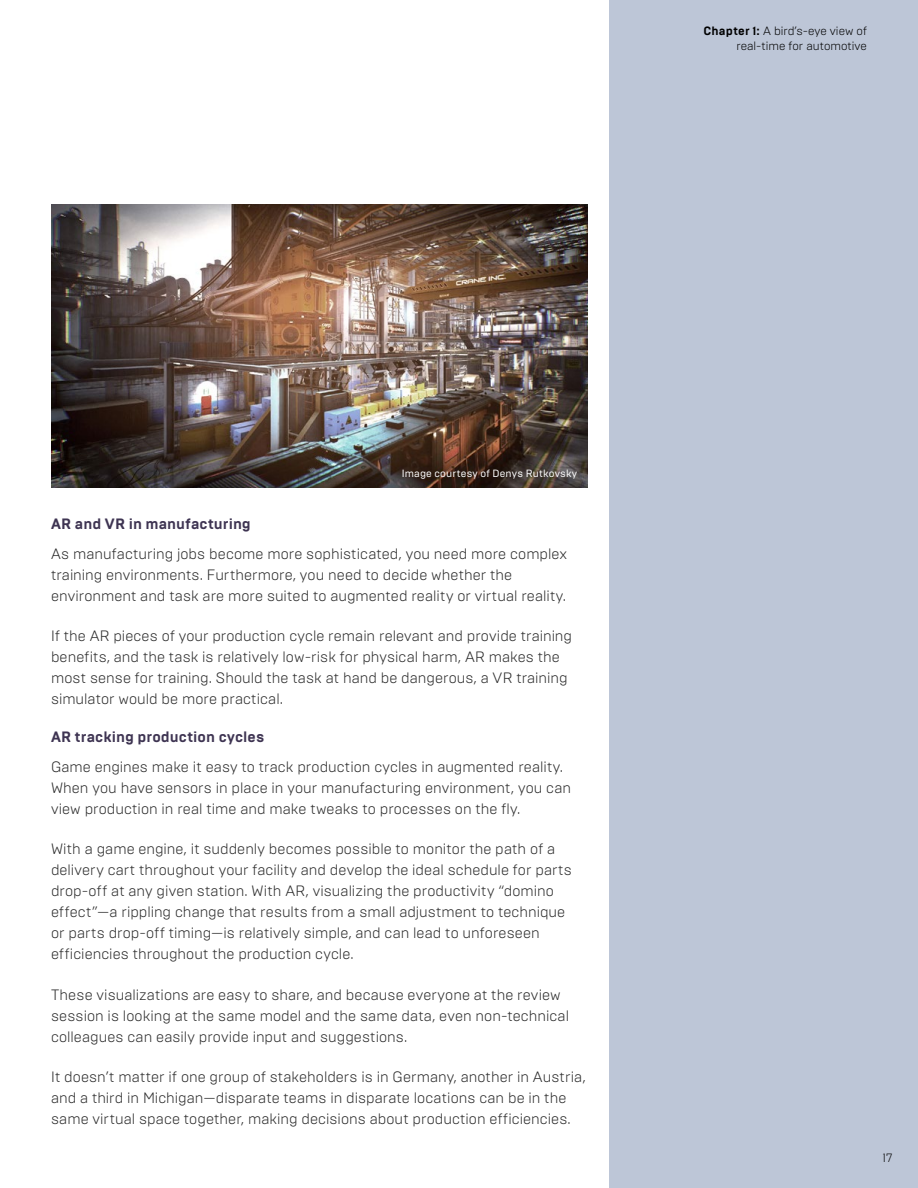
<style>
.page{position:relative;width:918px;height:1188px;background:#fff}
.page>*{position:absolute;margin:0;border:0;box-sizing:border-box;transform-origin:0 0}
.t1{font:300 15px/21px "Brutal Type";letter-spacing:.005em;color:#292929}
.t2{font:700 15px "Brutal Type";letter-spacing:.005em;color:#3e3452}
.t3{font:300 12px/14.4px "Brutal Type";color:#000;text-align:right}
.t4{font:10.5px "Brutal Type";letter-spacing:.02em;color:#fff}
.s1{font-weight:700}
</style>
<div class="page">
<div style="left:609px;top:0;width:309px;height:1188px;background:#bdc6d7"></div>
<img style="left:51px;top:204px;width:537px;height:284px">
<p class="t3" style="left:703px;top:24px;width:165px"><span class="s1">Chapter 1:</span> A bird’s-eye view of real-time for automotive</p>
<p class="t4" style="left:402px;top:467px;width:177px">Image courtesy of Denys Rutkovsky</p>
<p class="t2" style="left:51px;top:514px;width:201px">AR and VR in manufacturing</p>
<p class="t1" style="left:51px;top:543px;width:518px">As manufacturing jobs become more sophisticated, you need more complex training environments. Furthermore, you need to decide whether the environment and task are more suited to augmented reality or virtual reality.</p>
<p class="t1" style="left:51px;top:625px;width:523px">If the AR pieces of your production cycle remain relevant and provide training benefits, and the task is relatively low-risk for physical harm, AR makes the most sense for training. Should the task at hand be dangerous, a VR training simulator would be more practical.</p>
<p class="t2" style="left:51px;top:727px;width:215px">AR tracking production cycles</p>
<p class="t1" style="left:51px;top:756px;width:522px">Game engines make it easy to track production cycles in augmented reality.<br>When you have sensors in place in your manufacturing environment, you can view production in real time and make tweaks to processes on the fly.</p>
<p class="t1" style="left:51px;top:838px;width:522px">With a game engine, it suddenly becomes possible to monitor the path of a delivery cart throughout your facility and develop the ideal schedule for parts drop-off at any given station. With AR, visualizing the productivity “domino effect”—a rippling change that results from a small adjustment to technique or parts drop-off timing—is relatively simple, and can lead to unforeseen efficiencies throughout the production cycle.</p>
<p class="t1" style="left:51px;top:984px;width:520px">These visualizations are easy to share, and because everyone at the review session is looking at the same model and the same data, even non-technical colleagues can easily provide input and suggestions.</p>
<p class="t1" style="left:51px;top:1066px;width:536px">It doesn’t matter if one group of stakeholders is in Germany, another in Austria, and a third in Michigan—disparate teams in disparate locations can be in the same virtual space together, making decisions about production efficiencies.</p>
<p class="t3" style="left:883px;top:1151px;width:11px">17</p>
</div>
